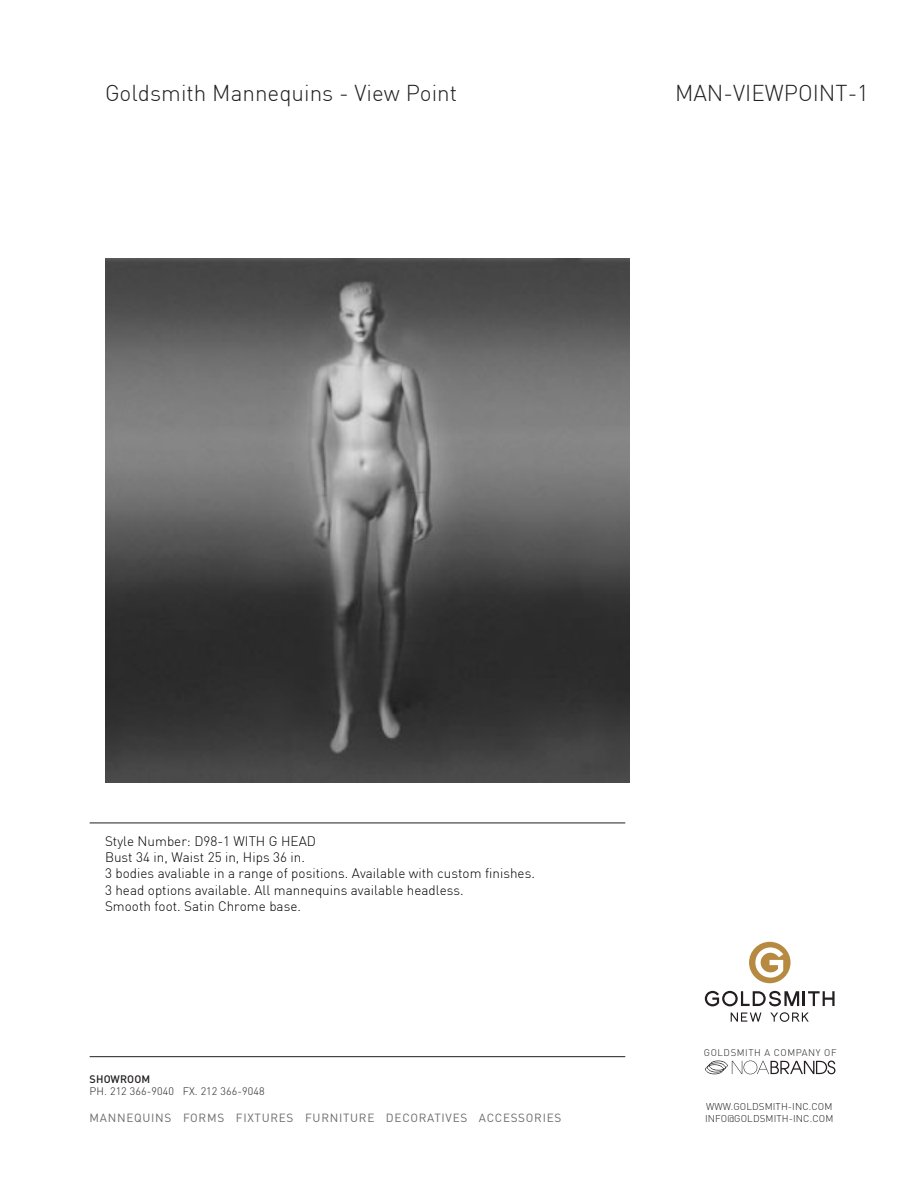
<style>
.page{position:relative;width:918px;height:1188px;background:#fff}
.page>*{position:absolute;margin:0;border:0;box-sizing:border-box;transform-origin:0 0}
.t1{font:300 22.5px "DIN Pro";color:#231f20}
.t2{font:300 13.5px/16.2px "DIN Pro";color:#000}
.t3{font:11.7px "DIN";letter-spacing:.06em;color:#6c6d70}
.t4{font:300 10.8px "DIN";letter-spacing:.01em;color:#231f20}
.t5{font:500 10.8px "DIN";letter-spacing:.01em;color:#231f20}
.t6{font:300 9.75px "DIN";letter-spacing:.01em;color:#231f20}
.t7{font:300 9.6px "DIN";letter-spacing:.06em;color:#231f20}
</style>
<div class="page">
<hr style="left:90px;top:823px;width:535px;height:1px;background:#231f20">
<hr style="left:90px;top:1056px;width:535px;height:1px;background:#231f20">
<div style="left:749px;top:942px;width:42px;height:41px;background:#b68b41;border-radius:50%"></div>
<svg style="left:705px;top:991px;width:130px;height:15px"></svg>
<svg style="left:731px;top:1013px;width:30px;height:9px"></svg>
<svg style="left:770px;top:1012px;width:39px;height:10px"></svg>
<svg style="left:755px;top:947px;width:28px;height:31px"></svg>
<svg style="left:705px;top:1061px;width:130px;height:13px"></svg>
<img style="left:105px;top:258px;width:525px;height:525px">
<h1 class="t1" style="left:105px;top:83px;width:354px">Goldsmith Mannequins - View Point</h1>
<h1 class="t1" style="left:675px;top:83px;width:195px">MAN-VIEWPOINT-1</h1>
<p class="t2" style="left:105px;top:834px;width:431px">Style Number: D98-1 WITH G HEAD<br>Bust 34 in, Waist 25 in, Hips 36 in.<br>3 bodies avaliable in a range of positions. Available with custom finishes.<br>3 head options available. All mannequins available headless.<br>Smooth foot. Satin Chrome base.</p>
<p class="t5" style="left:90px;top:1072px;width:62px">SHOWROOM</p>
<p class="t4" style="left:90px;top:1085px;width:177px">PH. 212 366-9040 FX. 212 366-9048</p>
<p class="t3" style="left:90px;top:1110px;width:473px">MANNEQUINS FORMS FIXTURES FURNITURE DECORATIVES ACCESSORIES</p>
<p class="t7" style="left:704px;top:1047px;width:134px">GOLDSMITH A COMPANY OF</p>
<p class="t6" style="left:706px;top:1100px;width:128px">WWW.GOLDSMITH-INC.COM</p>
<p class="t6" style="left:705px;top:1112px;width:130px">INFO@GOLDSMITH-INC.COM</p>
</div>
